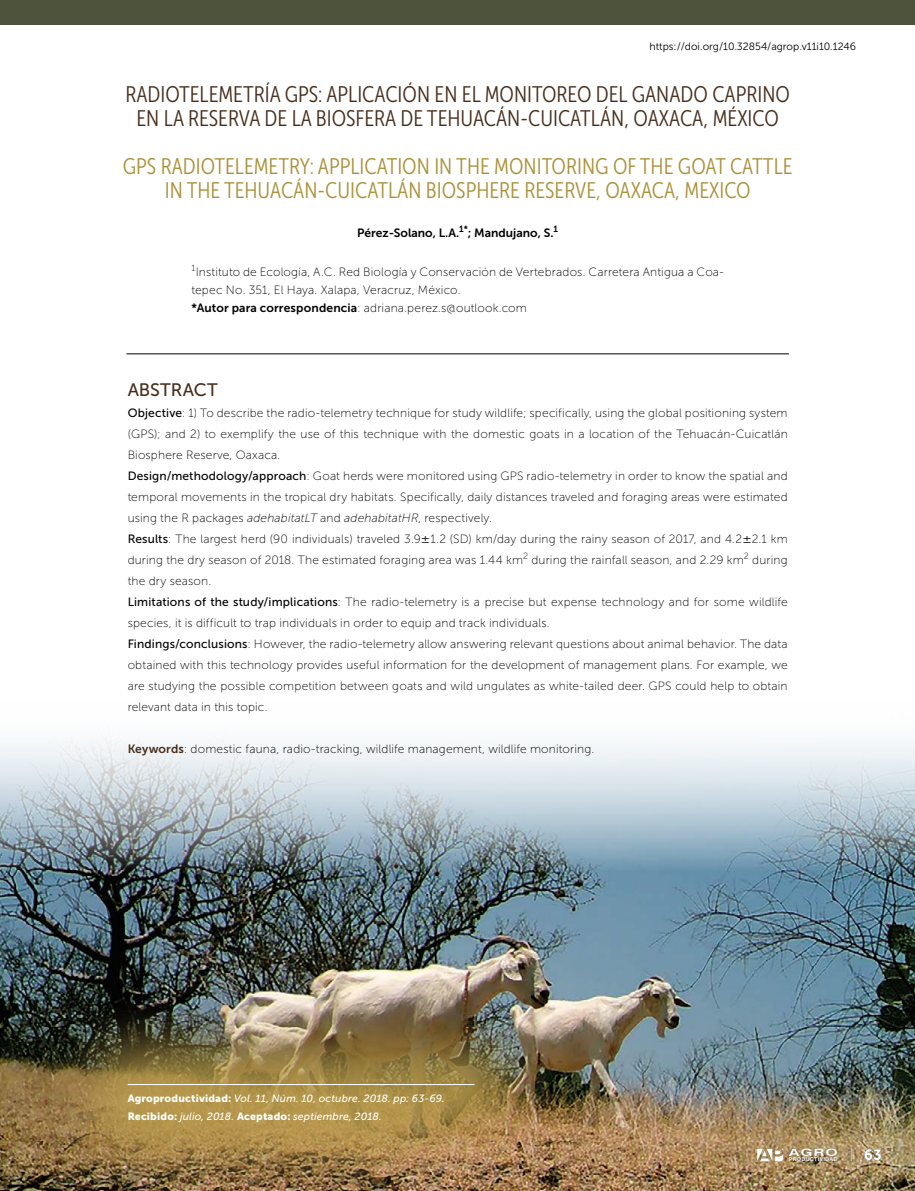
<style>
.page{position:relative;width:915px;height:1191px;background:#fff}
.page>*{position:absolute;margin:0;border:0;box-sizing:border-box;transform-origin:0 0}
.t1{font:22.5px/24px "Museo Sans Cond 300";color:#472e1c;text-align:center}
.t2{font:22.5px/24px "Museo Sans Cond 300";color:#aa9139;text-align:center}
.t3{font:18px "Museo Sans 500";letter-spacing:-.005em;color:#472e1c}
.t4{font:15px "Museo Sans 900";color:#fff}
.t5{font:12px/21px "Museo Sans 100";letter-spacing:.015em;color:#000}
.t6{font:12px "Museo Sans 700";color:#000}
.t7{font:italic 10.5px/18px "Museo Sans 500";letter-spacing:.015em;color:#fff}
.t8{font:10.5px "Museo Sans 300";color:#000}
.t9{font:700 10.35px "Swiss 721 BT";color:#fff;scale:1.52 1}
.t10{font:9px "Museo Sans 100";color:#000}
.t11{font:700 5.4px "Swiss 721 BT";letter-spacing:.03em;color:#fff}
.s1{font-family:"Museo Sans 700"}
.s2{font-family:"Museo Sans 500"}
.s3{font-style:italic}
.s4{font-family:"Museo Sans 700";color:#472e1c}
.s5{font-family:"Museo Sans 900";font-style:normal}
</style>
<div class="page">
<img style="left:0;top:737px;width:914px;height:454px">
<div style="left:0;top:0;width:914px;height:24px;background:#4d523b"></div>
<div style="left:43px;top:997px;width:514px;height:194px;background:#ba9d4d;opacity:.85"></div>
<hr style="left:128px;top:1084px;width:346px;height:1px;background:#fff">
<hr style="left:126px;top:353px;width:662px;height:1px;background:#000">
<svg style="left:756px;top:1148px;width:27px;height:13px"></svg>
<svg style="left:850px;top:1148px;width:1px;height:13px"></svg>
<p class="t8" style="left:649px;top:41px;width:208px">https://doi.org/10.32854/agrop.v11i10.1246</p>
<h1 class="t1" style="left:125px;top:82px;width:665px">RADIOTELEMETRÍA GPS: APLICACIÓN EN EL MONITOREO DEL GANADO CAPRINO<br>EN LA RESERVA DE LA BIOSFERA DE TEHUACÁN-CUICATLÁN, OAXACA, MÉXICO</h1>
<h1 class="t2" style="left:123px;top:154px;width:671px">GPS RADIOTELEMETRY: APPLICATION IN THE MONITORING OF THE GOAT CATTLE<br>IN THE TEHUACÁN-CUICATLÁN BIOSPHERE RESERVE, OAXACA, MEXICO</h1>
<p class="t6" style="left:357px;top:226px;width:202px">Pérez-Solano, L.A.<sup>1*</sup>; Mandujano, S.<sup>1</sup></p>
<p class="t10" style="left:191px;top:263px;width:5px">1</p>
<p class="t5" style="left:191px;top:263px;width:533px;line-height:18px;text-indent:4px">Instituto de Ecología, A.C. Red Biología y Conservación de Vertebrados. Carretera Antigua a Coa&shy;tepec No. 351, El Haya. Xalapa, Veracruz, México.<br><span class="s1">*Autor para correspondencia</span>: adriana.perez.s@outlook.com</p>
<h2 class="t3" style="left:128px;top:380px;width:92px">ABSTRACT</h2>
<p class="t5" style="left:128px;top:402px;width:661px"><span class="s2">Objective</span>: 1) To describe the radio-telemetry technique for study wildlife; specifically, using the global positioning system (GPS); and 2) to exemplify the use of this technique with the domestic goats in a location of the Tehuacán-Cuicatlán Biosphere Reserve, Oaxaca.<br><span class="s2">Design/methodology/approach</span>: Goat herds were monitored using GPS radio-telemetry in order to know the spatial and temporal movements in the tropical dry habitats. Specifically, daily distances traveled and foraging areas were estimated using the R packages <span class="s3">adehabitatLT</span> and <span class="s3">adehabitatHR</span>, respectively.<br><span class="s2">Results</span>: The largest herd (90 individuals) traveled 3.9 1.2 (SD) km/day during the rainy season of 2017, and 4.2 2.1 km during the dry season of 2018. The estimated foraging area was 1.44 km</p>
<p class="t10" style="left:523px;top:551px;width:7px">2</p>
<p class="t10" style="left:743px;top:551px;width:7px">2</p>
<p class="t5" style="left:531px;top:549px;width:214px">during the rainfall season, and 2.29 km</p>
<p class="t5" style="left:752px;top:549px;width:37px">during</p>
<p class="t5" style="left:128px;top:570px;width:661px">the dry season.<br><span class="s2">Limitations of the study/implications</span>: The radio-telemetry is a precise but expense technology and for some wildlife species, it is difficult to trap individuals in order to equip and track individuals.<br><span class="s2">Findings/conclusions</span>: However, the radio-telemetry allow answering relevant questions about animal behavior. The data obtained with this technology provides useful information for the development of management plans. For example, we are studying the possible competition between goats and wild ungulates as white-tailed deer. GPS could help to obtain relevant data in this topic.</p>
<p class="t5" style="left:128px;top:738px;width:468px"><span class="s4">Keywords</span>: domestic fauna, radio-tracking, wildlife management, wildlife monitoring.</p>
<p class="t7" style="left:128px;top:1089px;width:318px"><span class="s5">Agroproductividad:</span> Vol. 11, Núm. 10, octubre. 2018. pp: 63-69.<br><span class="s5">Recibido:</span> julio, 2018. <span class="s5">Aceptado:</span> septiembre, 2018.</p>
<p class="t9" style="left:788px;top:1145px;width:34px">AGRO</p>
<p class="t11" style="left:788px;top:1155px;width:50px">PRODUCTIVIDAD</p>
<p class="t4" style="left:863px;top:1145px;width:20px">63</p>
</div>
